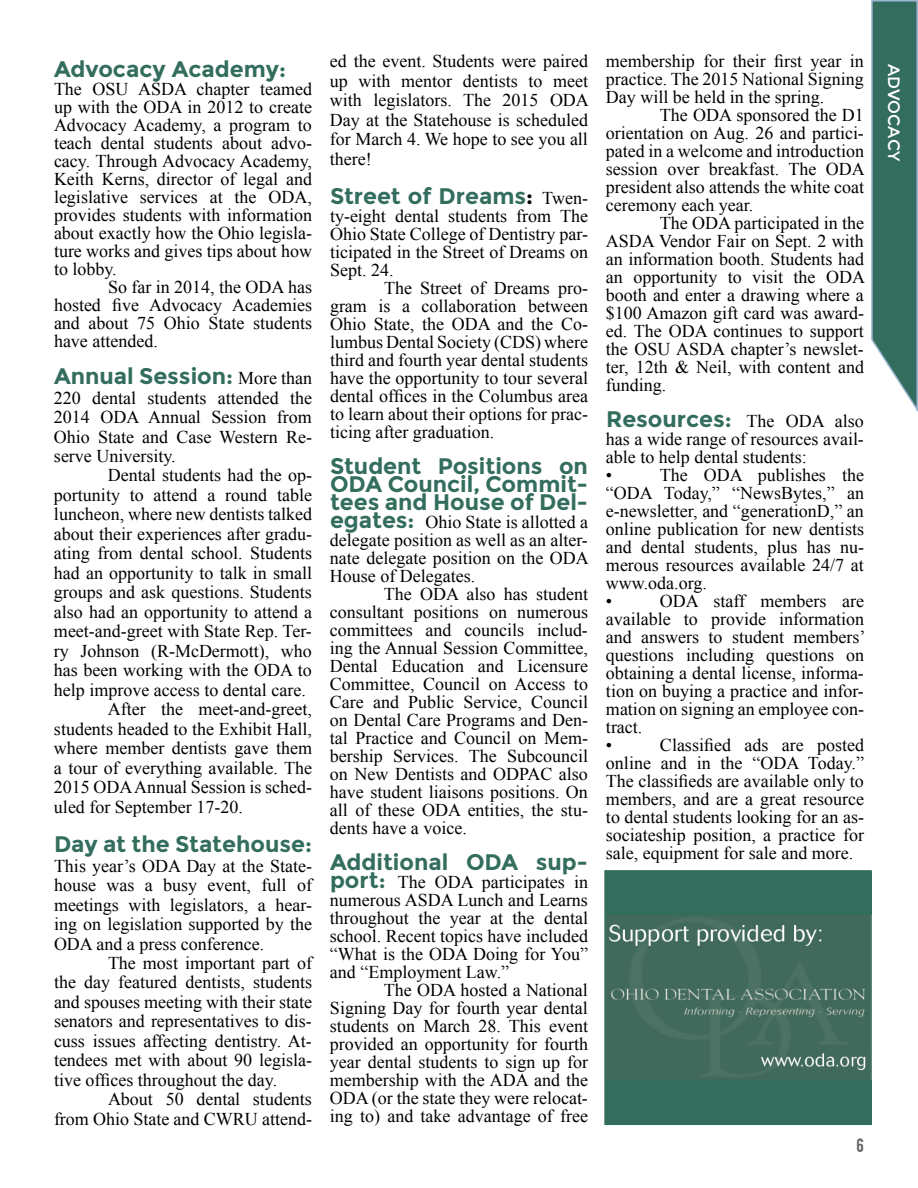
<style>
.page{position:relative;width:918px;height:1188px;background:#fff}
.page>*{position:absolute;margin:0;border:0;box-sizing:border-box;transform-origin:0 0}
.t1{font:700 22.5px/18px "Montserrat";color:#336d5e;text-align:justify}
.t2{font:18px/18px "Times New Roman";color:#000;text-align:justify}
.t3{font:16.5px "Montserrat";color:#fff}
.t4{font:15px "Bebas";color:#666}
.s1{font-family:"Times New Roman";font-weight:400;font-size:18px;color:#000}
.s2{color:#000}
.s3{font-family:"Montserrat";font-weight:700;font-size:22.5px;color:#336d5e}
</style>
<div class="page">
<svg style="left:871px;top:0;width:47px;height:412px;background:#4c7f74"></svg>
<div style="left:605px;top:871px;width:266px;height:254px;background:#336d5e"></div>
<img style="left:607px;top:916px;width:263px;height:164px">
<div style="left:605px;top:870px;width:267px;height:255px;border:1px solid #336d5e"></div>
<p class="t1" style="left:54px;top:60px;width:234px">Advocacy Academy:</p>
<p class="t2" style="left:54px;top:79px;width:260px">The OSU ASDA chapter teamed up with the ODA in 2012 to create Advocacy Academy, a program to teach dental students about advo&shy;cacy. Through Advocacy Academy, Keith Kerns, director of legal and legislative services at the ODA, provides students with information about exactly how the Ohio legisla&shy;ture works and gives tips about how to lobby.</p>
<p class="t2" style="left:54px;top:277px;width:260px;text-indent:54px">So far in 2014, the ODA has hosted five Advocacy Academies and about 75 Ohio State students have attended.</p>
<p class="t1" style="left:54px;top:367px;width:260px">Annual Session: <span class="s1">More than</span></p>
<p class="t2" style="left:54px;top:387px;width:260px;line-height:19.5px">220 dental students attended the 2014 ODA Annual Session from Ohio State and Case Western Re&shy;serve University.</p>
<p class="t2" style="left:108px;top:466px;width:206px">Dental students had the op-</p>
<p class="t2" style="left:54px;top:486px;width:260px">portunity to attend a round table</p>
<p class="t2" style="left:54px;top:505px;width:260px">luncheon, where new dentists talked</p>
<p class="t2" style="left:54px;top:525px;width:260px">about their experiences after gradu-</p>
<p class="t2" style="left:54px;top:544px;width:260px">ating from dental school. Students</p>
<p class="t2" style="left:54px;top:564px;width:260px">had an opportunity to talk in small</p>
<p class="t2" style="left:54px;top:583px;width:259px">groups and ask questions. Students</p>
<p class="t2" style="left:54px;top:603px;width:260px">also had an opportunity to attend a</p>
<p class="t2" style="left:54px;top:622px;width:259px">meet-and-greet with State Rep. Ter-</p>
<p class="t2" style="left:54px;top:642px;width:259px">ry Johnson (R-McDermott), who</p>
<p class="t2" style="left:54px;top:661px;width:259px">has been working with the ODA to</p>
<p class="t2" style="left:54px;top:681px;width:253px">help improve access to dental care.</p>
<p class="t2" style="left:108px;top:700px;width:206px">After the meet-and-greet,</p>
<p class="t2" style="left:54px;top:720px;width:260px">students headed to the Exhibit Hall,</p>
<p class="t2" style="left:54px;top:739px;width:260px">where member dentists gave them</p>
<p class="t2" style="left:54px;top:759px;width:260px">a tour of everything available. The</p>
<p class="t2" style="left:54px;top:778px;width:259px">2015 ODA Annual Session is sched-</p>
<p class="t2" style="left:54px;top:798px;width:190px">uled for September 17-20.</p>
<p class="t1" style="left:54px;top:835px;width:260px">Day at the Statehouse:</p>
<p class="t2" style="left:54px;top:855px;width:260px;line-height:19.5px">This year’s ODA Day at the State&shy;house was a busy event, full of meetings with legislators, a hear&shy;ing on legislation supported by the ODA and a press conference.</p>
<p class="t2" style="left:54px;top:953px;width:260px;line-height:19.5px;text-indent:54px">The most important part of the day featured dentists, students and spouses meeting with their state senators and representatives to dis&shy;cuss issues affecting dentistry. At&shy;tendees met with about 90 legisla&shy;tive offices throughout the day.</p>
<p class="t2" style="left:54px;top:1089px;width:260px;line-height:19.5px;text-align:right">About 50 dental students<br>from Ohio State and CWRU attend-</p>
<p class="t2" style="left:330px;top:51px;width:260px;line-height:19.5px">ed the event. Students were paired up with mentor dentists to meet with legislators. The 2015 ODA Day at the Statehouse is scheduled for March 4. We hope to see you all there!</p>
<p class="t1" style="left:330px;top:187px;width:259px">Street of Dreams<span class="s2">:</span> <span class="s1">Twen-</span></p>
<p class="t2" style="left:330px;top:206px;width:260px">ty-eight dental students from The Ohio State College of Dentistry par&shy;ticipated in the Street of Dreams on Sept. 24.</p>
<p class="t2" style="left:330px;top:278px;width:260px;text-indent:54px">The Street of Dreams pro&shy;gram is a collaboration between Ohio State, the ODA and the Co&shy;lumbus Dental Society (CDS) where third and fourth year dental students have the opportunity to tour several dental offices in the Columbus area to learn about their options for prac&shy;ticing after graduation.</p>
<p class="t1" style="left:330px;top:457px;width:260px">Student Positions on ODA Council, Commit&shy;tees and House of Del-</p>
<p class="t2" style="left:330px;top:512px;width:260px"><span class="s3">egates:</span> Ohio State is allotted a delegate position as well as an alter&shy;nate delegate position on the ODA House of Delegates.</p>
<p class="t2" style="left:330px;top:584px;width:260px;text-indent:54px">The ODA also has student consultant positions on numerous committees and councils includ&shy;ing the Annual Session Committee, Dental Education and Licensure Committee, Council on Access to Care and Public Service, Council on Dental Care Programs and Den&shy;tal Practice and Council on Mem&shy;bership Services. The Subcouncil on New Dentists and ODPAC also have student liaisons positions. On all of these ODA entities, the stu&shy;dents have a voice.</p>
<p class="t1" style="left:330px;top:853px;width:259px">Additional ODA sup-</p>
<p class="t2" style="left:330px;top:872px;width:260px"><span class="s3">port:</span> The ODA participates in numerous ASDA Lunch and Learns throughout the year at the dental school. Recent topics have included “What is the ODA Doing for You” and “Employment Law.”</p>
<p class="t2" style="left:330px;top:980px;width:260px;text-indent:54px">The ODA hosted a National Signing Day for fourth year dental students on March 28. This event provided an opportunity for fourth year dental students to sign up for membership with the ADA and the ODA (or the state they were relocat&shy;ing to) and take advantage of free</p>
<p class="t2" style="left:606px;top:52px;width:260px">membership for their first year in practice. The 2015 National Signing Day will be held in the spring.</p>
<p class="t2" style="left:606px;top:106px;width:260px;text-indent:54px">The ODA sponsored the D1 orientation on Aug. 26 and partici&shy;pated in a welcome and introduction session over breakfast. The ODA president also attends the white coat ceremony each year.</p>
<p class="t2" style="left:606px;top:214px;width:261px;text-indent:54px">The ODA participated in the ASDA Vendor Fair on Sept. 2 with an information booth. Students had an opportunity to visit the ODA booth and enter a drawing where a $100 Amazon gift card was award&shy;ed. The ODA continues to support the OSU ASDA chapter’s newslet&shy;ter, 12th &amp; Neil, with content and funding.</p>
<p class="t1" style="left:606px;top:410px;width:259px">Resources: <span class="s1">The ODA also</span></p>
<p class="t2" style="left:606px;top:430px;width:259px;text-align:left">has a wide range of resources avail&shy;able to help dental students:<br>•</p>
<p class="t2" style="left:606px;top:466px;width:260px;text-align:left;text-indent:54px">The ODA publishes the “ODA Today,” “NewsBytes,” an e-newsletter, and “generationD,” an online publication for new dentists and dental students, plus has nu&shy;merous resources available 24/7 at www.oda.org.<br>•</p>
<p class="t2" style="left:606px;top:592px;width:261px;text-align:left;text-indent:54px">ODA staff members are available to provide information and answers to student members’ questions including questions on obtaining a dental license, informa&shy;tion on buying a practice and infor&shy;mation on signing an employee con&shy;tract.<br>•</p>
<p class="t2" style="left:606px;top:736px;width:260px;text-indent:54px">Classified ads are posted online and in the “ODA Today.” The classifieds are available only to members, and are a great resource to dental students looking for an as&shy;sociateship position, a practice for sale, equipment for sale and more.</p>
<p class="t4" style="left:857px;top:1134px;width:9px">6</p>
<p class="t3" style="left:904px;top:64px;width:99px;rotate:90deg">ADVOCACY</p>
</div>
